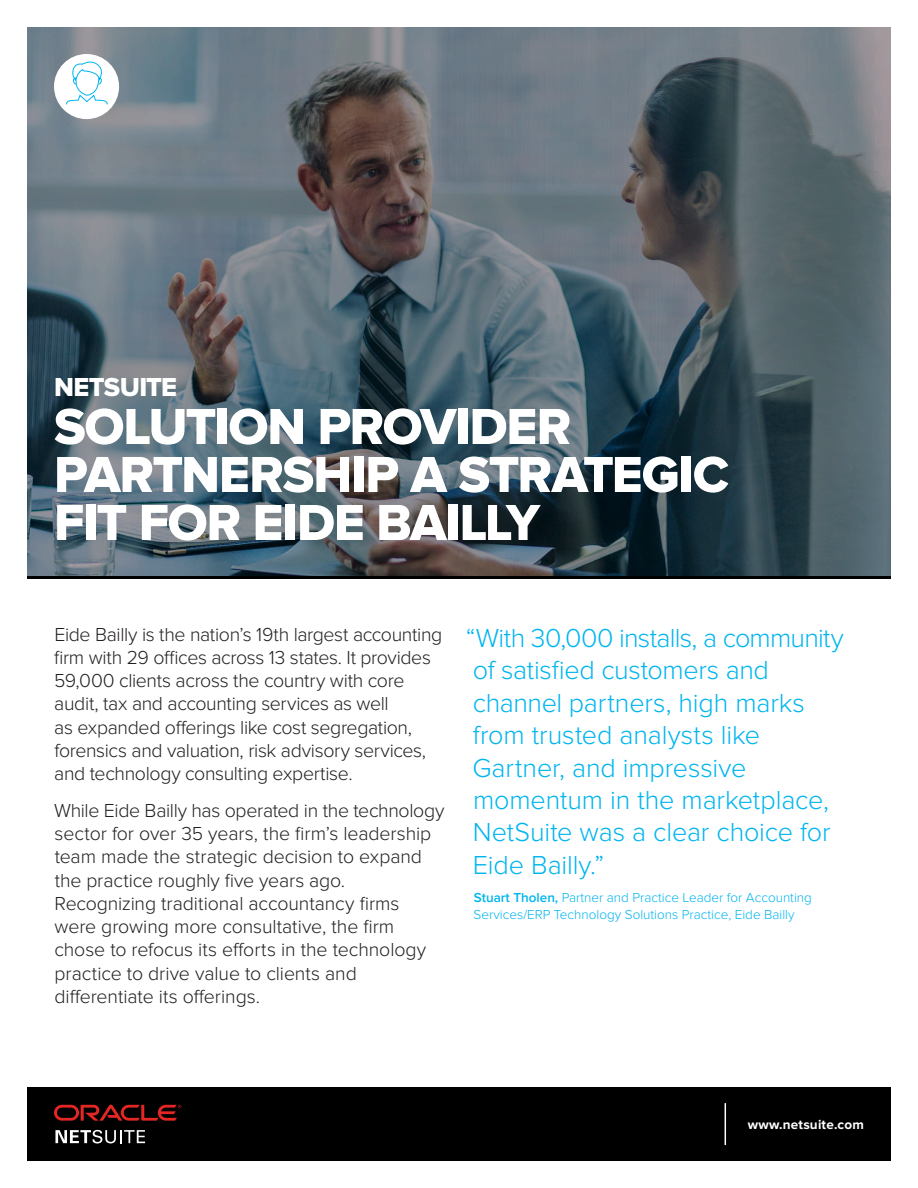
<style>
.page{position:relative;width:918px;height:1188px;background:#fff}
.page>*{position:absolute;margin:0;border:0;box-sizing:border-box;transform-origin:0 0}
.H1_2016{font:52.5px/48px "Proxima Nova Extrabld";letter-spacing:-.025em;color:#fff}
.PullQuote_2016{font:300 27px/32.4px "Proxima Nova";letter-spacing:-.005em;color:#00b5ef}
.H1_2016-2{font:27px "Proxima Nova Extrabld";letter-spacing:-.025em;color:#fff}
.Main_Body_2016{font:300 19.5px/23.2px "Proxima Nova";letter-spacing:-.01em;color:#231f20}
.PullQuote_attributio{font:300 13.5px/16.5px "Proxima Nova";color:#00b5ef}
.t1{font:700 13.5px "Proxima Nova";letter-spacing:.015em;color:#fff}
.s1{font-weight:600}
</style>
<div class="page">
<div style="left:27px;top:1087px;width:864px;height:74px;background:#000"></div>
<hr style="left:725px;top:1103px;width:1px;height:42px;background:#fff">
<svg style="left:54px;top:1105px;width:127px;height:16px"></svg>
<svg style="left:55px;top:1130px;width:90px;height:13px"></svg>
<svg style="left:27px;top:27px;width:864px;height:549px;background:#54636b"></svg>
<hr style="left:27px;top:576px;width:864px;height:3px;background:#000">
<div style="left:54px;top:54px;width:65px;height:65px;background:#fff;border-radius:50%"></div>
<svg style="left:66px;top:58px;width:42px;height:47px"></svg>
<p class="H1_2016-2" style="left:54px;top:371px;width:125px">NETSUITE</p>
<p class="H1_2016" style="left:54px;top:404px;width:519px">SOLUTION PROVIDER</p>
<p class="H1_2016" style="left:54px;top:452px;width:677px">PARTNERSHIP A STRATEGIC<br>FIT FOR EIDE BAILLY</p>
<p class="Main_Body_2016" style="left:54px;top:623px;width:390px">Eide Bailly is the nation’s 19th largest accounting firm with 29 offices across 13 states. It provides 59,000 clients across the country with core audit, tax and accounting services as well<br>as expanded offerings like cost segregation, forensics and valuation, risk advisory services, and technology consulting expertise.</p>
<p class="Main_Body_2016" style="left:54px;top:799px;width:392px">While Eide Bailly has operated in the technology sector for over 35 years, the firm’s leadership team made the strategic decision to expand the practice roughly five years ago.<br>Recognizing traditional accountancy firms were growing more consultative, the firm chose to refocus its efforts in the technology practice to drive value to clients and differentiate its offerings.</p>
<p class="PullQuote_2016" style="left:466px;top:622px;width:379px">“With 30,000 installs, a community of satisfied customers and channel partners, high marks from trusted analysts like<br>Gartner, and impressive momentum in the marketplace,<br>NetSuite was a clear choice for<br>Eide Bailly.”</p>
<p class="PullQuote_attributio" style="left:474px;top:890px;width:340px"><span class="s1">Stuart Tholen,</span> Partner and Practice Leader for Accounting<br>Services/ERP Technology Solutions Practice, Eide Bailly</p>
<p class="t1" style="left:748px;top:1117px;width:118px">www.netsuite.com</p>
</div>
